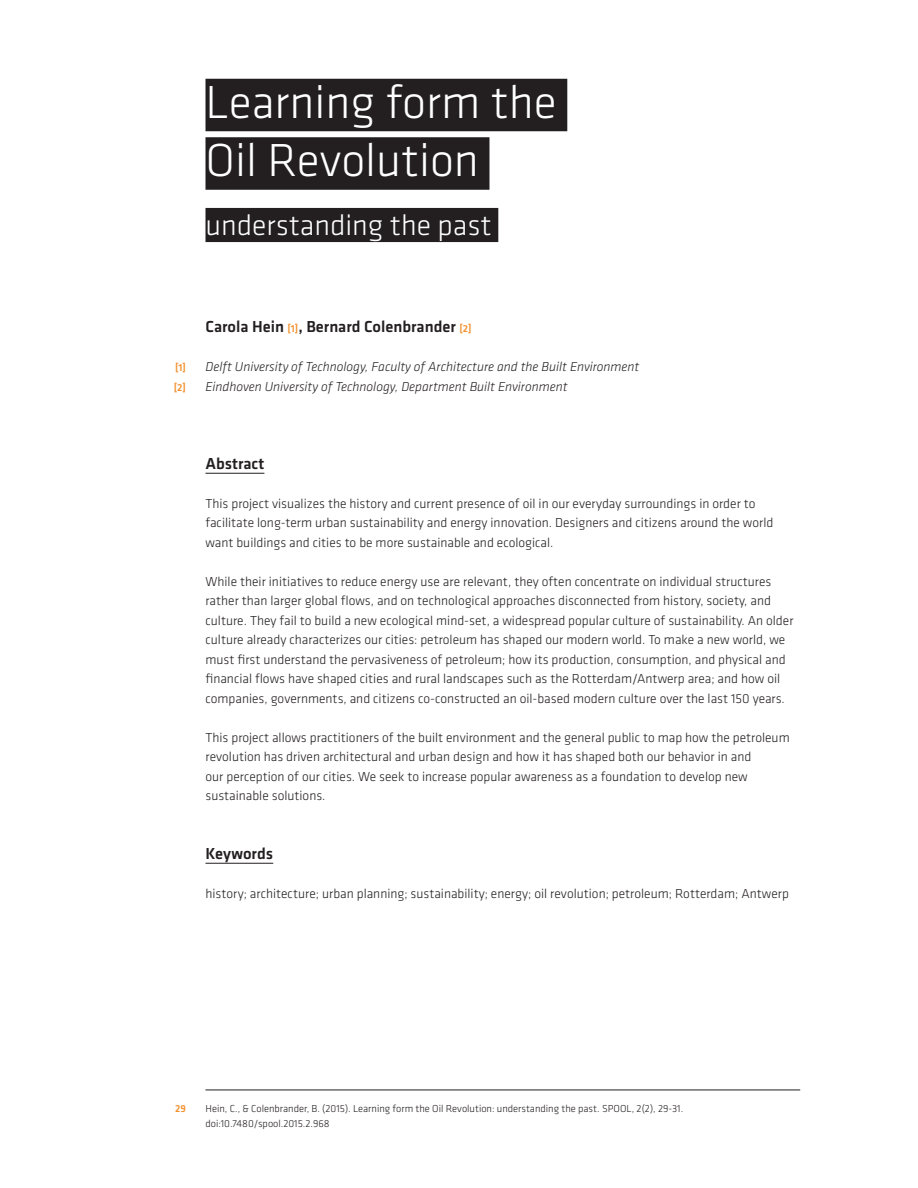
<style>
.page{position:relative;width:918px;height:1188px;background:#fff}
.page>*{position:absolute;margin:0;border:0;box-sizing:border-box;transform-origin:0 0}
.t1{font:300 48px/58.5px "Klavika";color:#fff}
.t2{font:300 30px "Klavika";color:#fff}
.t3{font:500 16.5px "Klavika";color:#231f20}
.t4{font:300 13.5px/19.5px "Klavika";color:#231f20}
.t5{font:italic 300 13.5px "Klavika";color:#231f20}
.t6{font:300 10.5px/14.7px "Klavika";color:#231f20}
.t7{font:500 10.5px "Klavika";color:#f2912f}
.s1{font-size:10.5px;color:#f2912f}
</style>
<div class="page">
<hr style="left:206px;top:1090px;width:594px;height:1px;background:#231f20">
<div style="left:206px;top:79px;width:361px;height:52px;background:#231f20"></div>
<div style="left:206px;top:137px;width:283px;height:53px;background:#231f20"></div>
<div style="left:206px;top:208px;width:292px;height:34px;background:#231f20"></div>
<hr style="left:206px;top:473px;width:58px;height:1px;background:#231f20">
<hr style="left:206px;top:863px;width:67px;height:1px;background:#231f20">
<h1 class="t1" style="left:206px;top:73px;width:353px">Learning form the<br>Oil Revolution</h1>
<h2 class="t2" style="left:206px;top:208px;width:288px">understanding the past</h2>
<p class="t3" style="left:206px;top:318px;width:268px">Carola Hein <span class="s1">[1]</span>, Bernard Colenbrander <span class="s1">[2]</span></p>
<p class="t7" style="left:175px;top:362px;width:12px">[1]</p>
<p class="t5" style="left:206px;top:359px;width:435px">Delft University of Technology, Faculty of Architecture and the Built Environment</p>
<p class="t7" style="left:174px;top:382px;width:14px">[2]</p>
<p class="t5" style="left:206px;top:379px;width:364px">Eindhoven University of Technology, Department Built Environment</p>
<p class="t3" style="left:206px;top:454px;width:60px">Abstract</p>
<p class="t4" style="left:206px;top:494px;width:569px">This project visualizes the history and current presence of oil in our everyday surroundings in order to facilitate long-term urban sustainability and energy innovation. Designers and citizens around the world want buildings and cities to be more sustainable and ecological.</p>
<p class="t4" style="left:206px;top:572px;width:590px">While their initiatives to reduce energy use are relevant, they often concentrate on individual structures rather than larger global flows, and on technological approaches disconnected from history, society, and culture. They fail to build a new ecological mind-set, a widespread popular culture of sustainability. An older culture already characterizes our cities: petroleum has shaped our modern world. To make a new world, we must first understand the pervasiveness of petroleum; how its production, consumption, and physical and financial flows have shaped cities and rural landscapes such as the Rotterdam/Antwerp area; and how oil companies, governments, and citizens co-constructed an oil-based modern culture over the last 150 years.</p>
<p class="t4" style="left:206px;top:728px;width:586px">This project allows practitioners of the built environment and the general public to map how the petroleum revolution has driven architectural and urban design and how it has shaped both our behavior in and<br>our perception of our cities. We seek to increase popular awareness as a foundation to develop new sustainable solutions.</p>
<p class="t3" style="left:206px;top:844px;width:69px">Keywords</p>
<p class="t4" style="left:206px;top:884px;width:585px">history; architecture; urban planning; sustainability; energy; oil revolution; petroleum; Rotterdam; Antwerp</p>
<p class="t7" style="left:175px;top:1103px;width:12px">29</p>
<p class="t6" style="left:206px;top:1102px;width:479px">Hein, C., &amp; Colenbrander, B. (2015). Learning form the Oil Revolution: understanding the past. SPOOL, 2(2), 29-31. doi:10.7480/spool.2015.2.968</p>
</div>
